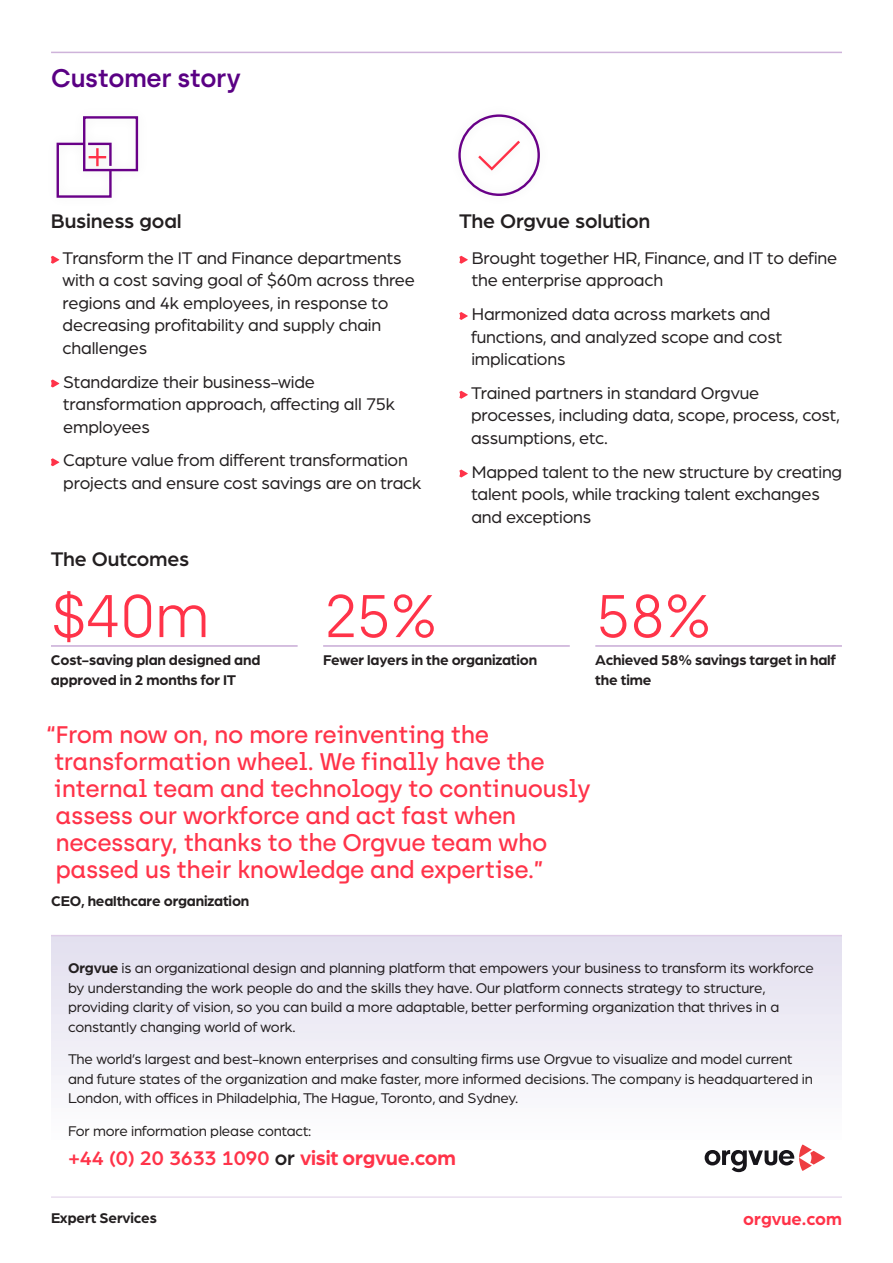
<style>
.page{position:relative;width:893px;height:1263px;background:#fff}
.page>*{position:absolute;margin:0;border:0;box-sizing:border-box;transform-origin:0 0}
.t1{font:300 60px "Archia";letter-spacing:-.05em;color:#ff3349}
.Body_-_Section_Title_17_22_rule_above{font:600 25.5px "Archia";letter-spacing:-.02em;color:#5a0084}
.Body___Pull-out_Title_Pink_16_18{font:500 24px/27px "Archia";letter-spacing:-.02em;color:#ff3349}
.Body_-_Inro_Para_Medium_14_17{font:500 21px "Arboria";letter-spacing:-.01em;color:#231f20}
.Body_-_Inro_Para_Medium_14_17-2{font:500 21px "Arboria";letter-spacing:-.01em;color:#ff3349}
.Body_-_Inro_Para_Book_12_15{font:18px/22.5px "Arboria";letter-spacing:-.01em;color:#231f20}
.t2{font:700 18px "Arboria";color:#ff3349}
.Body_-_Body_Copy_Book_10_13{font:15px/19.5px "Arboria";letter-spacing:-.01em;color:#231f20}
.Body_-_Body_Copy_Bold_10_13{font:700 15px/19.5px "Arboria";letter-spacing:-.01em;color:#231f20}
.s1{font-weight:700}
.s2{color:#231f20}
</style>
<div class="page">
<div style="left:51px;top:936px;width:791px;height:205px;background:linear-gradient(to bottom,#e2deee,#fdfdfe)"></div>
<svg style="left:51px;top:256px;width:8px;height:8px"></svg>
<svg style="left:51px;top:379px;width:8px;height:8px"></svg>
<svg style="left:51px;top:458px;width:8px;height:8px"></svg>
<svg style="left:459px;top:256px;width:9px;height:8px"></svg>
<svg style="left:459px;top:312px;width:9px;height:8px"></svg>
<svg style="left:459px;top:391px;width:9px;height:8px"></svg>
<svg style="left:459px;top:469px;width:9px;height:8px"></svg>
<hr style="left:51px;top:52px;width:791px;height:1px;background:#ceb3da">
<div style="left:83px;top:116px;width:55px;height:55px;border:2px solid #690088"></div>
<svg style="left:57px;top:141px;width:56px;height:57px"></svg>
<div style="left:447px;top:103px;width:104px;height:104px;background:#231f20;opacity:.1"></div>
<div style="left:458px;top:114px;width:82px;height:82px;border:2px solid #690088;border-radius:50%"></div>
<svg style="left:476px;top:138px;width:47px;height:34px"></svg>
<hr style="left:51px;top:646px;width:247px;height:1px;background:#ac80c2">
<hr style="left:323px;top:646px;width:247px;height:1px;background:#ac80c2">
<hr style="left:595px;top:646px;width:247px;height:1px;background:#ac80c2">
<hr style="left:51px;top:935px;width:791px;height:1px;background:#decce7">
<hr style="left:51px;top:1197px;width:791px;height:1px;background:#decce7">
<svg style="left:705px;top:1144px;width:120px;height:28px"></svg>
<p class="Body_-_Section_Title_17_22_rule_above" style="left:51px;top:63px;width:191px">Customer story</p>
<p class="Body_-_Inro_Para_Medium_14_17" style="left:51px;top:207px;width:132px">Business goal</p>
<p class="Body_-_Inro_Para_Book_12_15" style="left:63px;top:246px;width:354px">Transform the IT and Finance departments with a cost saving goal of $60m across three regions and 4k employees, in response to decreasing profitability and supply chain challenges</p>
<p class="Body_-_Inro_Para_Book_12_15" style="left:63px;top:369px;width:333px">Standardize their business-wide transformation approach, affecting all 75k employees</p>
<p class="Body_-_Inro_Para_Book_12_15" style="left:63px;top:448px;width:360px">Capture value from different transformation projects and ensure cost savings are on track</p>
<p class="Body_-_Inro_Para_Medium_14_17" style="left:51px;top:545px;width:140px">The Outcomes</p>
<p class="Body_-_Inro_Para_Medium_14_17" style="left:459px;top:207px;width:193px">The Orgvue solution</p>
<p class="Body_-_Inro_Para_Book_12_15" style="left:472px;top:246px;width:367px">Brought together HR, Finance, and IT to define the enterprise approach</p>
<p class="Body_-_Inro_Para_Book_12_15" style="left:471px;top:302px;width:312px">Harmonized data across markets and functions, and analyzed scope and cost implications</p>
<p class="Body_-_Inro_Para_Book_12_15" style="left:471px;top:381px;width:370px">Trained partners in standard Orgvue processes, including data, scope, process, cost, assumptions, etc.</p>
<p class="Body_-_Inro_Para_Book_12_15" style="left:471px;top:459px;width:372px">Mapped talent to the new structure by creating talent pools, while tracking talent exchanges and exceptions</p>
<p class="t1" style="left:51px;top:581px;width:161px">$40m</p>
<p class="Body_-_Body_Copy_Bold_10_13" style="left:51px;top:649px;width:211px">Cost-saving plan designed and approved in 2 months for IT</p>
<p class="t1" style="left:323px;top:581px;width:117px">25%</p>
<p class="Body_-_Body_Copy_Bold_10_13" style="left:323px;top:649px;width:216px">Fewer layers in the organization</p>
<p class="t1" style="left:595px;top:581px;width:119px">58%</p>
<p class="Body_-_Body_Copy_Bold_10_13" style="left:595px;top:649px;width:242px">Achieved 58% savings target in half the time</p>
<p class="Body___Pull-out_Title_Pink_16_18" style="left:54px;top:721px;width:538px;text-indent:-8px">“From now on, no more reinventing the transformation wheel. We finally have the internal team and technology to continuously assess our workforce and act fast when necessary, thanks to the Orgvue team who passed us their knowledge and expertise.”</p>
<p class="Body_-_Body_Copy_Bold_10_13" style="left:51px;top:890px;width:200px">CEO, healthcare organization</p>
<p class="Body_-_Body_Copy_Book_10_13" style="left:68px;top:958px;width:747px"><span class="s1">Orgvue</span> is an organizational design and planning platform that empowers your business to transform its workforce by understanding the work people do and the skills they have. Our platform connects strategy to structure, providing clarity of vision, so you can build a more adaptable, better performing organization that thrives in a constantly changing world of work.</p>
<p class="Body_-_Body_Copy_Book_10_13" style="left:68px;top:1049px;width:746px">The world’s largest and best-known enterprises and consulting firms use Orgvue to visualize and model current and future states of the organization and make faster, more informed decisions. The company is headquartered in<br>London, with offices in Philadelphia, The Hague, Toronto, and Sydney.</p>
<p class="Body_-_Body_Copy_Book_10_13" style="left:68px;top:1120px;width:245px">For more information please contact:</p>
<p class="Body_-_Inro_Para_Medium_14_17-2" style="left:68px;top:1144px;width:389px">+44 (0) 20 3633 1090 <span class="s2">or</span> <span class="s1">visit orgvue.com</span></p>
<p class="Body_-_Body_Copy_Bold_10_13" style="left:51px;top:1208px;width:107px">Expert Services</p>
<p class="t2" style="left:743px;top:1206px;width:100px">orgvue.com</p>
</div>
